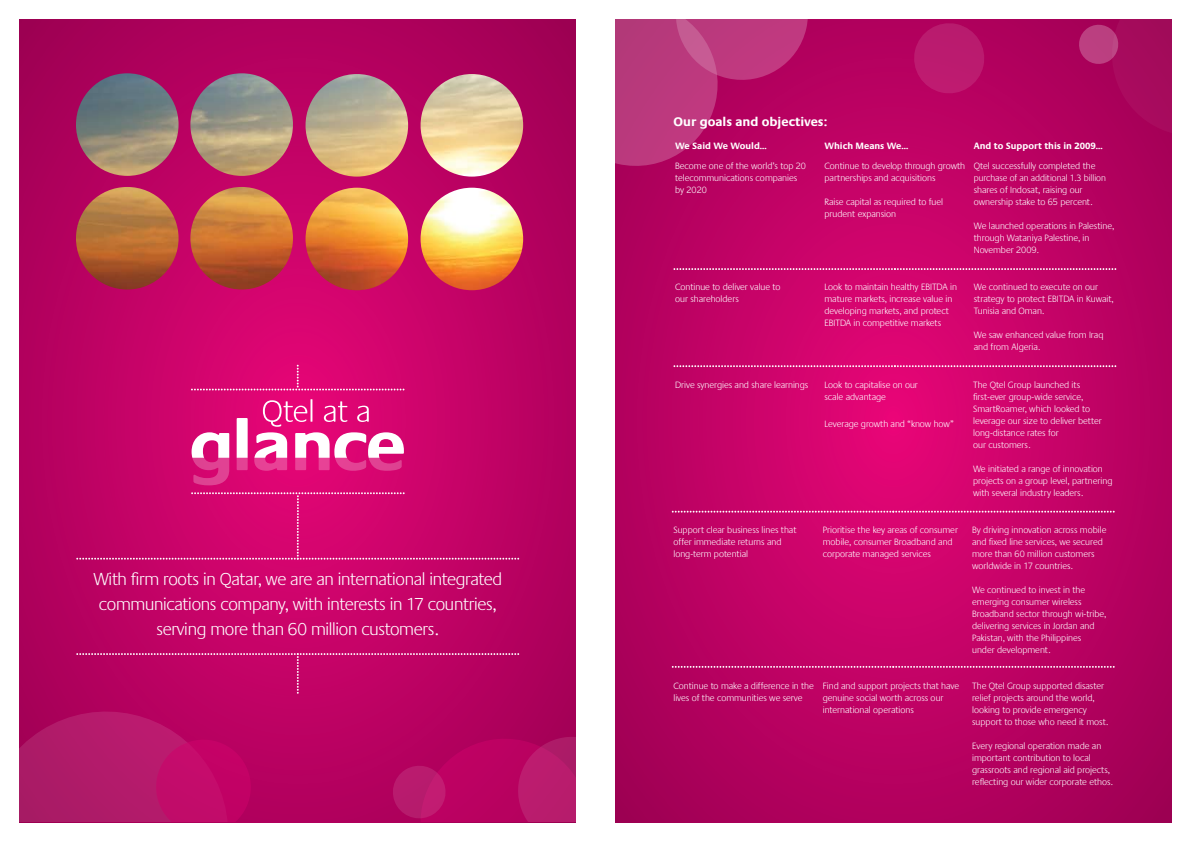
<style>
.page{position:relative;width:1191px;height:842px;background:#fff}
.page>*{position:absolute;margin:0;border:0;box-sizing:border-box;transform-origin:0 0}
.t1{font:300 18px/25px "Praxis";letter-spacing:-.015em;color:#fff;text-align:center}
.t2{font:700 13px "Praxis";color:#fff}
.t3{font:300 9.5px/12px "Praxis";color:#fff}
.t4{font:700 9.5px "Praxis";color:#fff}
</style>
<div class="page">
<img style="left:615px;top:20px;width:556px;height:802px">
<svg style="left:615px;top:20px;width:193px;height:146px;background:#b92573"></svg>
<svg style="left:1079px;top:20px;width:92px;height:116px;background:#aa0c5f"></svg>
<svg style="left:914px;top:23px;width:70px;height:70px;background:#b9156b"></svg>
<svg style="left:673px;top:268px;width:443px;height:2px"></svg>
<svg style="left:673px;top:365px;width:443px;height:2px"></svg>
<svg style="left:672px;top:666px;width:442px;height:2px"></svg>
<svg style="left:672px;top:511px;width:442px;height:2px"></svg>
<img style="left:20px;top:20px;width:555px;height:802px">
<svg style="left:20px;top:711px;width:231px;height:111px;background:#b61167"></svg>
<svg style="left:393px;top:737px;width:182px;height:84px;background:#b80b65"></svg>
<img style="left:76px;top:73px;width:447px;height:217px">
<hr style="left:310px;top:399px;width:2px;height:23px;background:#fff">
<svg style="left:192px;top:432px;width:37px;height:53px"></svg>
<svg style="left:237px;top:418px;width:11px;height:52px"></svg>
<svg style="left:254px;top:400px;width:150px;height:71px"></svg>
<svg style="left:191px;top:365px;width:213px;height:25px;background:#dc0c76"></svg>
<svg style="left:76px;top:492px;width:443px;height:68px;background:#cd086d"></svg>
<svg style="left:76px;top:653px;width:443px;height:41px;background:#be0766"></svg>
<h1 class="t1" style="left:93px;top:567px;width:410px">With firm roots in Qatar, we are an international integrated communications company, with interests in 17 countries, serving more than 60 million customers.</h1>
<h2 class="t2" style="left:673px;top:114px;width:155px">Our goals and objectives:</h2>
<p class="t4" style="left:675px;top:141px;width:93px">We Said We Would…</p>
<p class="t4" style="left:824px;top:141px;width:85px">Which Means We…</p>
<p class="t4" style="left:973px;top:141px;width:131px">And to Support this in 2009…</p>
<p class="t3" style="left:675px;top:160px;width:132px">Become one of the world’s top 20 telecommunications companies by 2020</p>
<p class="t3" style="left:824px;top:160px;width:142px">Continue to develop through growth partnerships and acquisitions</p>
<p class="t3" style="left:824px;top:196px;width:120px">Raise capital as required to fuel prudent expansion</p>
<p class="t3" style="left:973px;top:160px;width:133px">Qtel successfully completed the purchase of an additional 1.3 billion shares of Indosat, raising our ownership stake to 65 percent.</p>
<p class="t3" style="left:973px;top:220px;width:142px">We launched operations in Palestine, through Wataniya Palestine, in<br>November 2009.</p>
<p class="t3" style="left:675px;top:281px;width:107px">Continue to deliver value to our shareholders</p>
<p class="t3" style="left:824px;top:281px;width:134px">Look to maintain healthy EBITDA in mature markets, increase value in developing markets, and protect EBITDA in competitive markets</p>
<p class="t3" style="left:973px;top:281px;width:141px">We continued to execute on our strategy to protect EBITDA in Kuwait,<br>Tunisia and Oman.</p>
<p class="t3" style="left:973px;top:329px;width:131px">We saw enhanced value from Iraq and from Algeria.</p>
<p class="t3" style="left:675px;top:379px;width:135px">Drive synergies and share learnings</p>
<p class="t3" style="left:824px;top:379px;width:95px">Look to capitalise on our scale advantage</p>
<p class="t3" style="left:824px;top:418px;width:131px">Leverage growth and “know how”</p>
<p class="t3" style="left:973px;top:379px;width:130px">The Qtel Group launched its first-ever group-wide service,<br>SmartRoamer, which looked to leverage our size to deliver better long-distance rates for<br>our customers.</p>
<p class="t3" style="left:973px;top:463px;width:141px">We initiated a range of innovation projects on a group level, partnering with several industry leaders.</p>
<p class="t3" style="left:673px;top:524px;width:125px">Support clear business lines that offer immediate returns and long-term potential</p>
<p class="t3" style="left:823px;top:524px;width:137px">Prioritise the key areas of consumer mobile, consumer Broadband and corporate managed services</p>
<p class="t3" style="left:972px;top:524px;width:136px">By driving innovation across mobile and fixed line services, we secured more than 60 million customers worldwide in 17 countries.</p>
<p class="t3" style="left:972px;top:584px;width:136px">We continued to invest in the emerging consumer wireless<br>Broadband sector through wi-tribe, delivering services in Jordan and<br>Pakistan, with the Philippines<br>under development.</p>
<p class="t3" style="left:673px;top:680px;width:142px">Continue to make a difference in the lives of the communities we serve</p>
<p class="t3" style="left:823px;top:680px;width:138px">Find and support projects that have genuine social worth across our international operations</p>
<p class="t3" style="left:972px;top:680px;width:138px">The Qtel Group supported disaster relief projects around the world, looking to provide emergency support to those who need it most.</p>
<p class="t3" style="left:972px;top:740px;width:142px">Every regional operation made an important contribution to local grassroots and regional aid projects, reflecting our wider corporate ethos.</p>
</div>
